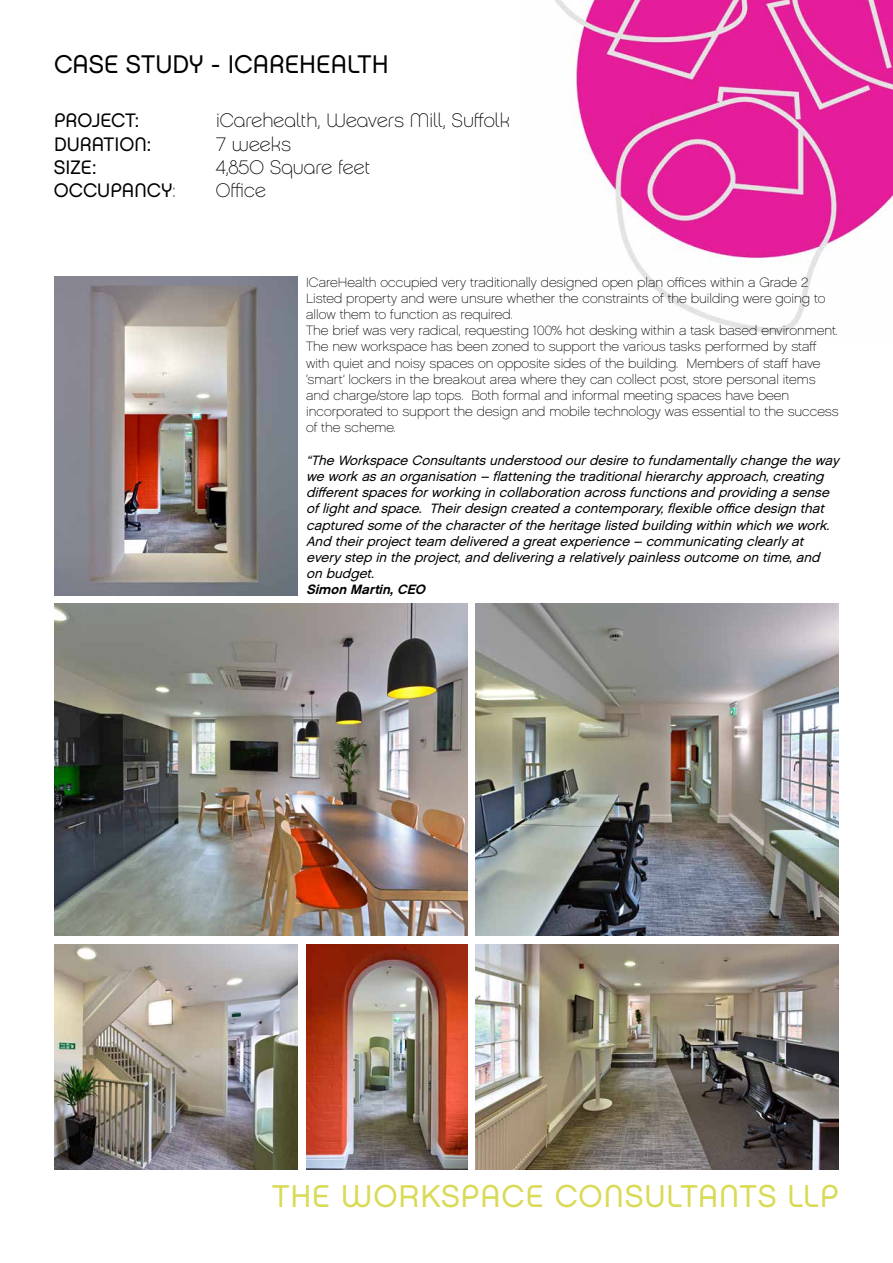
<style>
.page{position:relative;width:893px;height:1263px;background:#fff}
.page>*{position:absolute;margin:0;border:0;box-sizing:border-box;transform-origin:0 0}
.t1{font:31.5px "Chalet London Nineteen Seventy";letter-spacing:.03em;color:#d9da55}
.t2{font:25.5px "Chalet London Nineteen Seventy";color:#000}
.t3{font:19.5px "Chalet Paris Nineteen Seventy";color:#000}
.t4{font:19.5px "Chalet London Nineteen Seventy";color:#000}
.t5{font:13.5px/16.2px "Chalet Paris Nineteen Sixty";color:#000}
.t6{font:italic 13.5px/16.2px "Chalet London Nineteen Sixty";color:#000}
.t7{font:italic 13.5px "Chalet New York Nineteen Sixty";color:#000}
.s1{font-family:"Chalet London Nineteen Sixty"}
.s2{font-family:"Chalet Paris Nineteen Sixty"}
.s3{font-family:"Chalet Paris Nineteen Seventy"}
</style>
<div class="page">
<img style="left:554px;top:0;width:339px;height:333px">
<img style="left:54px;top:276px;width:244px;height:319px">
<img style="left:54px;top:604px;width:414px;height:331px">
<img style="left:54px;top:944px;width:244px;height:225px">
<img style="left:306px;top:944px;width:162px;height:225px">
<img style="left:475px;top:944px;width:364px;height:225px">
<img style="left:475px;top:604px;width:364px;height:331px">
<h2 class="t2" style="left:54px;top:49px;width:336px">CA<span class="s1">S</span>E <span class="s1">S</span>TUDY - ICAREHEALTH</h2>
<h3 class="t4" style="left:54px;top:108px;width:87px">PROJECT:</h3>
<h3 class="t3" style="left:216px;top:109px;width:296px">iCarehealth, Weaver<span class="s2">s</span> Mill, <span class="s2">S</span>uffolk</h3>
<h3 class="t4" style="left:54px;top:132px;width:99px">DURATION:</h3>
<h3 class="t3" style="left:216px;top:133px;width:77px">7 week<span class="s2">s</span></h3>
<h3 class="t4" style="left:54px;top:155px;width:44px"><span class="s1">S</span>IZE:</h3>
<h3 class="t3" style="left:216px;top:156px;width:155px">4,850 <span class="s2">S</span>quare feet</h3>
<h3 class="t4" style="left:54px;top:179px;width:123px">OCCUPANCY<span class="s3">:</span></h3>
<h3 class="t3" style="left:216px;top:179px;width:52px">Office</h3>
<p class="t5" style="left:306px;top:274px;width:534px">ICareHealth occupied very traditionally designed open plan offices within a Grade 2<br>Listed property and were unsure whether the constraints of the building were going to allow them to function as required.<br>The brief was very radical, requesting 100% hot desking within a task based environment.<br>The new workspace has been zoned to support the various tasks performed by staff with quiet and noisy spaces on opposite sides of the building. Members of staff have ‘smart’ lockers in the breakout area where they can collect post, store personal items and charge/store lap tops. Both formal and informal meeting spaces have been incorporated to support the design and mobile technology was essential to the success of the scheme.</p>
<p class="t6" style="left:306px;top:452px;width:538px">“The Workspace Consultantsunderstood ourdesire to fundamentallychange the way we workasan organisation – flattening the traditionalhierarchyapproach,creating differentspacesforworking in collaboration acrossfunctionsand providing a sense oflightand space. Theirdesign created a contemporary,flexible office design that captured some ofthe characterofthe heritage listed building within which we work.<br>And theirprojectteam delivered a greatexperience – communicating clearlyat everystep in the project,and delivering a relativelypainlessoutcome on time,and on budget.</p>
<p class="t7" style="left:306px;top:581px;width:124px">Simon Martin,CEO</p>
<h1 class="t1" style="left:272px;top:1177px;width:568px">THE WO<span class="s1">RKS</span>PACE CON<span class="s1">S</span>ULTANT<span class="s1">S</span> LLP</h1>
</div>
